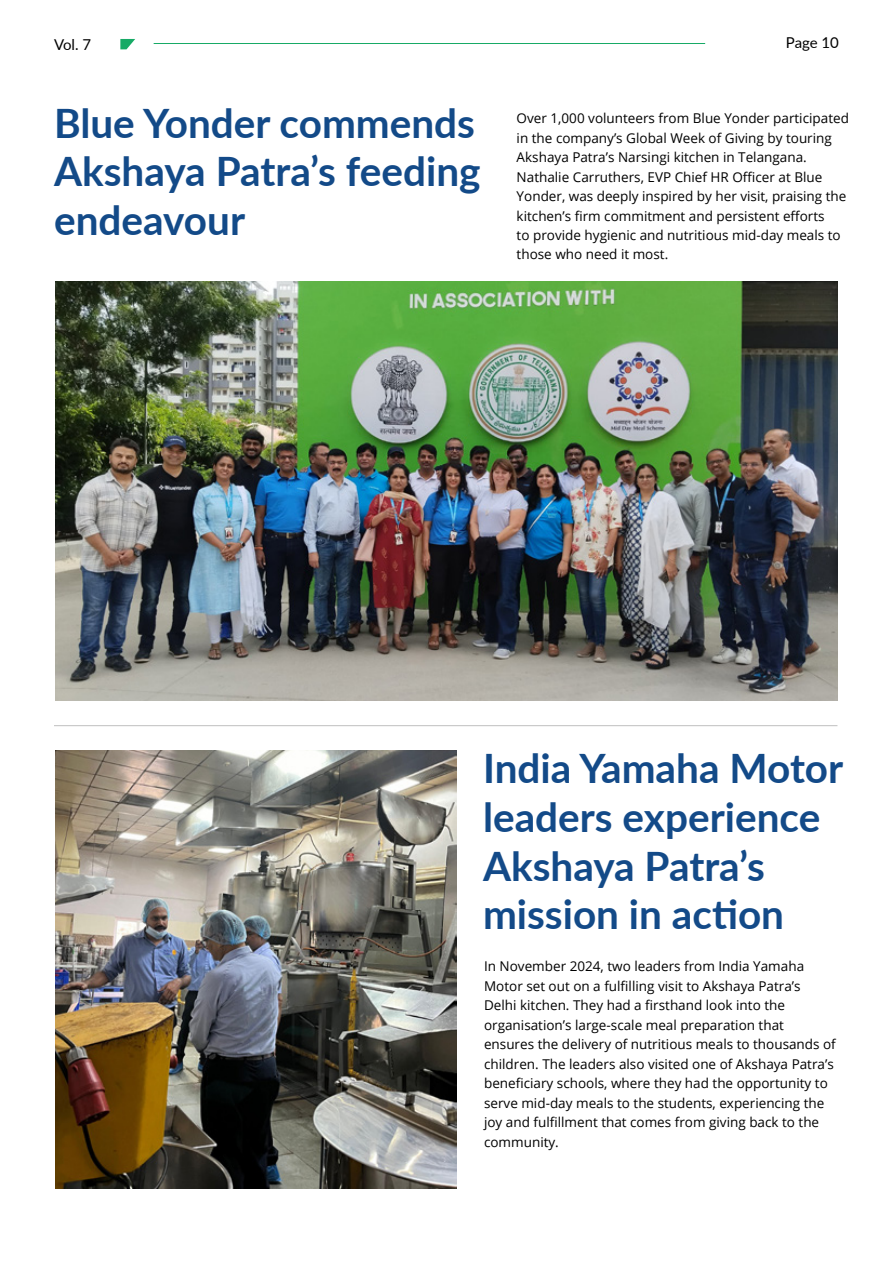
<style>
.page{position:relative;width:893px;height:1263px;background:#fff}
.page>*{position:absolute;margin:0;border:0;box-sizing:border-box;transform-origin:0 0}
.t1{font:700 40.5px/48.6px "Lato";color:#134a88}
.t2{font:15px "Lato";letter-spacing:-.005em;color:#000}
.t3{font:13.5px/19.5px "Open Sans";color:#000}
</style>
<div class="page">
<img style="left:55px;top:751px;width:401px;height:438px">
<img style="left:55px;top:281px;width:783px;height:420px">
<hr style="left:54px;top:725px;width:783px;height:1px;background:#bfbfbf">
<hr style="left:154px;top:43px;width:551px;height:1px;background:#17aa66">
<svg style="left:120px;top:39px;width:15px;height:10px"></svg>
<p class="t2" style="left:54px;top:33px;width:39px">Vol. 7</p>
<p class="t2" style="left:786px;top:32px;width:55px">Page 10</p>
<h1 class="t1" style="left:54px;top:97px;width:428px">Blue Yonder commends<br>Akshaya Patra’s feeding endeavour</h1>
<p class="t3" style="left:517px;top:108px;width:334px">Over 1,000 volunteers from Blue Yonder participated in the company’s Global Week of Giving by touring Akshaya Patra’s Narsingi kitchen in Telangana.<br>Nathalie Carruthers, EVP Chief HR Officer at Blue Yonder, was deeply inspired by her visit, praising the kitchen’s firm commitment and persistent efforts<br>to provide hygienic and nutritious mid-day meals to those who need it most.</p>
<h1 class="t1" style="left:483px;top:742px;width:362px">India Yamaha Motor leaders experience<br>Akshaya Patra’s mission in action</h1>
<p class="t3" style="left:484px;top:956px;width:353px">In November 2024, two leaders from India Yamaha Motor set out on a fulfilling visit to Akshaya Patra’s Delhi kitchen. They had a firsthand look into the organisation’s large-scale meal preparation that ensures the delivery of nutritious meals to thousands of children. The leaders also visited one of Akshaya Patra’s beneficiary schools, where they had the opportunity to serve mid-day meals to the students, experiencing the joy and fulfillment that comes from giving back to the community.</p>
</div>
